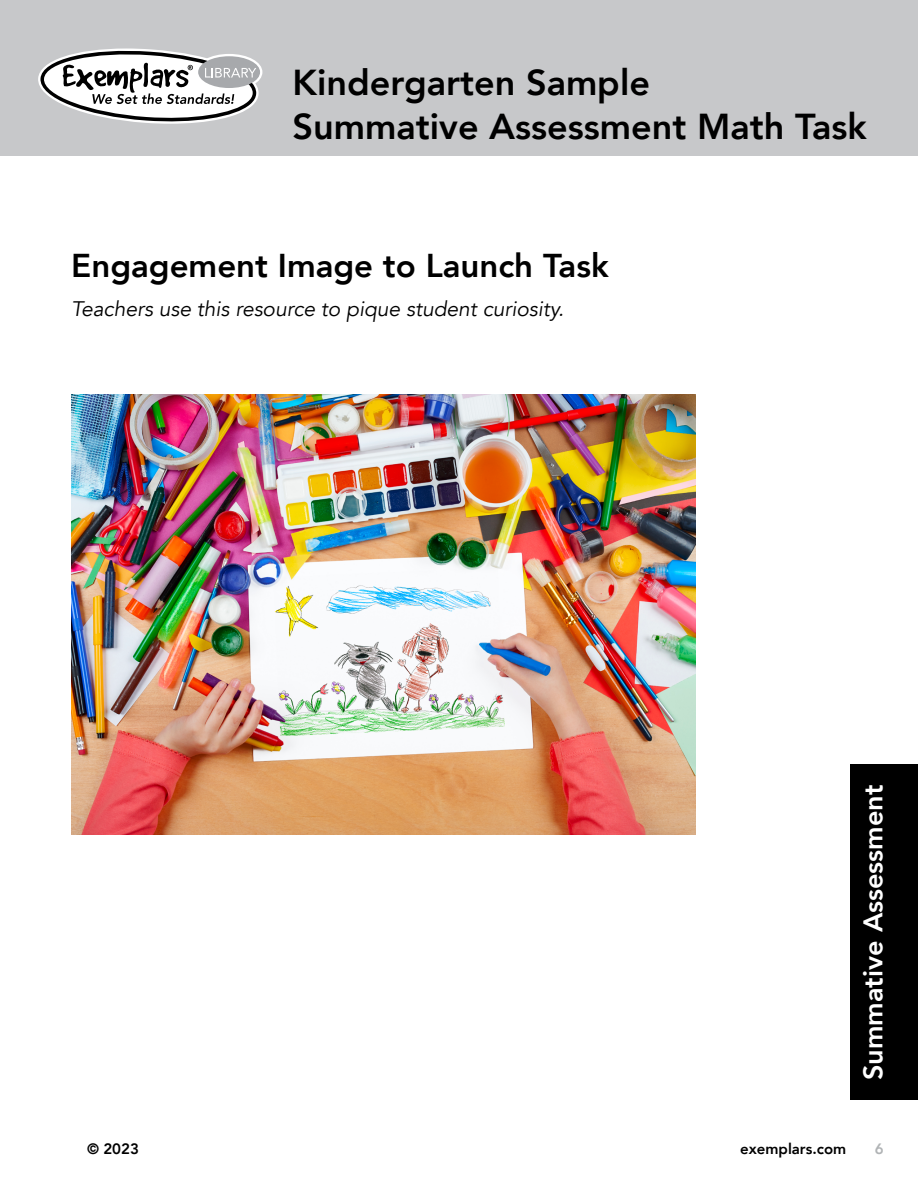
<style>
.page{position:relative;width:918px;height:1188px;background:#fff}
.page>*{position:absolute;margin:0;border:0;box-sizing:border-box;transform-origin:0 0}
.t1{font:800 36px/43.2px "Avenir";color:#000}
.t2{font:800 33px "Avenir";color:#000}
.t3{font:800 27px "Avenir";color:#fff}
.t4{font:italic 21px "Avenir";color:#000}
.t5{font:800 15px "Avenir";color:#000}
.t6{font:800 15px "Avenir";color:#b1b4b6}
</style>
<div class="page">
<div style="left:0;top:1px;width:918px;height:155px;background:#c7c8ca"></div>
<svg style="left:38px;top:48px;width:222px;height:76px"></svg>
<div style="left:850px;top:765px;width:68px;height:335px;background:#000"></div>
<img style="left:71px;top:395px;width:624px;height:439px">
<h1 class="t1" style="left:293px;top:59px;width:576px">Kindergarten Sample<br>Summative Assessment Math Task</h1>
<h2 class="t2" style="left:71px;top:236px;width:539px">Engagement Image to Launch Task</h2>
<p class="t4" style="left:71px;top:296px;width:494px">Teachers use this resource to pique student curiosity.</p>
<p class="t3" style="left:849px;top:1080px;width:297px;rotate:-90deg">Summative Assessment</p>
<p class="t5" style="left:87px;top:1135px;width:53px">© 2023</p>
<p class="t5" style="left:740px;top:1135px;width:108px">exemplars.com</p>
<p class="t6" style="left:875px;top:1135px;width:10px">6</p>
</div>
